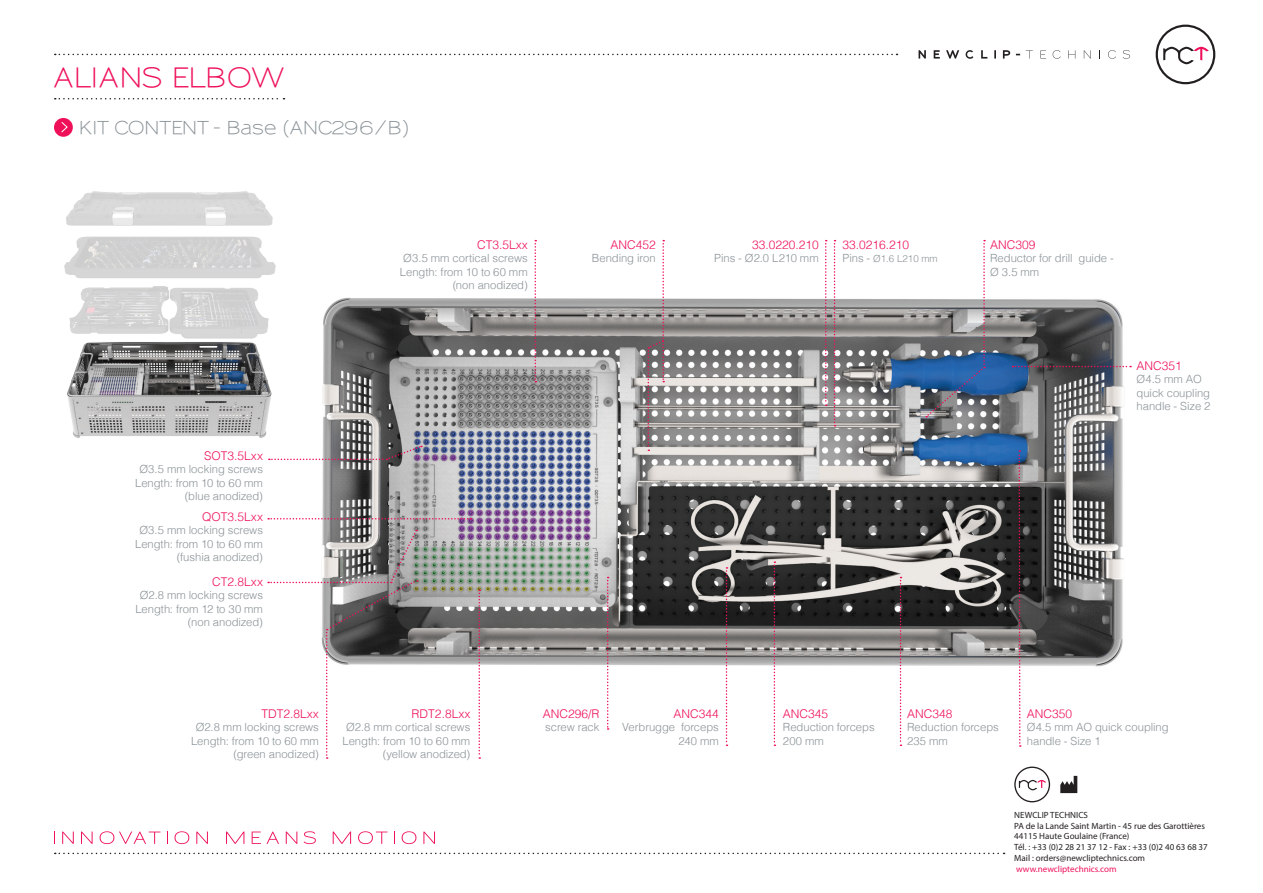
<style>
.page{position:relative;width:1263px;height:893px;background:#fff}
.page>*{position:absolute;margin:0;border:0;box-sizing:border-box;transform-origin:0 0}
.t1{font:600 27px "Sansumi";letter-spacing:-.025em;color:#ee1059}
.t2{font:600 18px "Sansumi";letter-spacing:-.045em;color:#8a9297}
.TITRE_LEGENDES{font:300 12px "Helvetica";color:#ee1059}
.TITRE_LEGENDES-2{font:300 11.25px/13.5px "Helvetica";color:#8a9297}
.TEXTE_LEGENDES{font:300 11.25px/13.5px "Helvetica";letter-spacing:-.005em;color:#8a9297}
.TEXTE_LEGENDES-2{font:300 9.75px "Helvetica";color:#8a9297}
.t3{font:9px/10.8px "Myriad Pro";color:#231f20}
.t4{font:9px "Myriad Pro";color:#ee1059}
.s1{font-size:11.25px}
</style>
<div class="page">
<img style="left:305px;top:239px;width:827px;height:477px">
<img style="left:67px;top:282px;width:273px;height:163px">
<svg style="left:64px;top:191px;width:284px;height:91px"></svg>
<svg style="left:64px;top:278px;width:208px;height:62px;fill:#d7d7d7"></svg>
<svg style="left:55px;top:54px;width:842px;height:1px"></svg>
<svg style="left:55px;top:853px;width:949px;height:1px"></svg>
<svg style="left:55px;top:98px;width:229px;height:1px"></svg>
<svg style="left:1156px;top:25px;width:59px;height:59px"></svg>
<svg style="left:1014px;top:767px;width:36px;height:35px"></svg>
<svg style="left:1026px;top:50px;width:7px;height:9px"></svg>
<svg style="left:1040px;top:50px;width:6px;height:9px"></svg>
<svg style="left:1053px;top:50px;width:8px;height:9px"></svg>
<svg style="left:1068px;top:50px;width:7px;height:9px"></svg>
<svg style="left:1084px;top:50px;width:7px;height:9px"></svg>
<svg style="left:1108px;top:50px;width:8px;height:9px"></svg>
<svg style="left:1123px;top:50px;width:7px;height:9px"></svg>
<svg style="left:934px;top:50px;width:6px;height:9px"></svg>
<svg style="left:981px;top:50px;width:6px;height:9px"></svg>
<svg style="left:994px;top:50px;width:2px;height:9px"></svg>
<svg style="left:1003px;top:50px;width:7px;height:9px"></svg>
<svg style="left:918px;top:50px;width:8px;height:9px"></svg>
<svg style="left:946px;top:50px;width:13px;height:9px"></svg>
<svg style="left:966px;top:50px;width:7px;height:9px"></svg>
<svg style="left:54px;top:832px;width:1px;height:12px"></svg>
<svg style="left:62px;top:832px;width:12px;height:12px"></svg>
<svg style="left:81px;top:832px;width:12px;height:12px"></svg>
<svg style="left:100px;top:831px;width:60px;height:13px"></svg>
<svg style="left:167px;top:832px;width:1px;height:12px"></svg>
<svg style="left:175px;top:831px;width:14px;height:13px"></svg>
<svg style="left:196px;top:832px;width:12px;height:12px"></svg>
<svg style="left:226px;top:832px;width:18px;height:12px"></svg>
<svg style="left:252px;top:832px;width:27px;height:12px"></svg>
<svg style="left:286px;top:832px;width:11px;height:12px"></svg>
<svg style="left:304px;top:831px;width:12px;height:13px"></svg>
<svg style="left:333px;top:832px;width:18px;height:12px"></svg>
<svg style="left:358px;top:831px;width:30px;height:13px"></svg>
<svg style="left:394px;top:832px;width:1px;height:12px"></svg>
<svg style="left:402px;top:831px;width:14px;height:13px"></svg>
<svg style="left:423px;top:832px;width:12px;height:12px"></svg>
<svg style="left:1060px;top:776px;width:17px;height:17px"></svg>
<div style="left:54px;top:118px;width:19px;height:19px;background:#ee1059;border-radius:50%"></div>
<svg style="left:61px;top:122px;width:7px;height:11px"></svg>
<svg style="left:726px;top:567px;width:1px;height:179px"></svg>
<svg style="left:607px;top:577px;width:2px;height:153px"></svg>
<svg style="left:478px;top:589px;width:2px;height:170px"></svg>
<svg style="left:774px;top:561px;width:1px;height:185px"></svg>
<svg style="left:900px;top:577px;width:1px;height:169px"></svg>
<svg style="left:834px;top:240px;width:1px;height:186px"></svg>
<svg style="left:925px;top:240px;width:60px;height:178px"></svg>
<svg style="left:825px;top:240px;width:2px;height:166px"></svg>
<svg style="left:534px;top:240px;width:2px;height:142px"></svg>
<svg style="left:647px;top:240px;width:17px;height:211px"></svg>
<svg style="left:1018px;top:450px;width:3px;height:297px"></svg>
<svg style="left:1012px;top:366px;width:119px;height:1px"></svg>
<svg style="left:269px;top:445px;width:153px;height:15px"></svg>
<svg style="left:268px;top:518px;width:203px;height:1px"></svg>
<svg style="left:268px;top:530px;width:150px;height:229px"></svg>
<h1 class="t1" style="left:54px;top:64px;width:232px">ALIANS ELBOW</h1>
<p class="t2" style="left:78px;top:118px;width:334px">KIT CONTENT - Base (ANC296/B)</p>
<p class="TITRE_LEGENDES" style="left:204px;top:445px;width:60px">SOT3.5Lxx</p>
<p class="TITRE_LEGENDES-2" style="left:139px;top:462px;width:125px">Ø3.5 mm locking screws</p>
<p class="TITRE_LEGENDES-2" style="left:135px;top:475px;width:129px">Length: from 10 to 60 mm</p>
<p class="TITRE_LEGENDES-2" style="left:185px;top:489px;width:80px">(blue anodized)</p>
<p class="TITRE_LEGENDES" style="left:202px;top:506px;width:62px">QOT3.5Lxx</p>
<p class="TITRE_LEGENDES-2" style="left:139px;top:523px;width:125px">Ø3.5 mm locking screws</p>
<p class="TITRE_LEGENDES-2" style="left:135px;top:536px;width:129px">Length: from 10 to 60 mm</p>
<p class="TITRE_LEGENDES-2" style="left:177px;top:550px;width:88px">(fushia anodized)</p>
<p class="TITRE_LEGENDES" style="left:212px;top:571px;width:52px">CT2.8Lxx</p>
<p class="TITRE_LEGENDES-2" style="left:140px;top:587px;width:125px">Ø2.8 mm locking screws</p>
<p class="TITRE_LEGENDES-2" style="left:135px;top:601px;width:129px">Length: from 12 to 30 mm</p>
<p class="TITRE_LEGENDES-2" style="left:188px;top:614px;width:77px">(non anodized)</p>
<p class="TITRE_LEGENDES" style="left:477px;top:234px;width:52px">CT3.5Lxx</p>
<p class="TITRE_LEGENDES-2" style="left:403px;top:250px;width:126px">Ø3.5 mm cortical screws</p>
<p class="TITRE_LEGENDES-2" style="left:400px;top:264px;width:129px">Length: from 10 to 60 mm</p>
<p class="TITRE_LEGENDES-2" style="left:453px;top:277px;width:77px">(non anodized)</p>
<p class="TITRE_LEGENDES" style="left:610px;top:234px;width:47px">ANC452</p>
<p class="TEXTE_LEGENDES" style="left:592px;top:250px;width:65px">Bending iron</p>
<p class="TITRE_LEGENDES" style="left:752px;top:234px;width:68px">33.0220.210</p>
<p class="TEXTE_LEGENDES" style="left:714px;top:250px;width:106px">Pins - Ø2.0 L210 mm</p>
<p class="TITRE_LEGENDES" style="left:842px;top:234px;width:68px">33.0216.210</p>
<p class="TEXTE_LEGENDES-2" style="left:842px;top:250px;width:97px"><span class="s1">Pins -</span> Ø1.6 L210 mm</p>
<p class="TITRE_LEGENDES" style="left:990px;top:234px;width:47px">ANC309</p>
<p class="TITRE_LEGENDES-2" style="left:990px;top:250px;width:125px">Reductor for drill guide -<br>Ø 3.5 mm</p>
<p class="TITRE_LEGENDES" style="left:1136px;top:355px;width:47px">ANC351</p>
<p class="TEXTE_LEGENDES" style="left:1136px;top:372px;width:75px">Ø4.5 mm AO quick coupling handle - Size 2</p>
<p class="TITRE_LEGENDES" style="left:262px;top:703px;width:59px">TDT2.8Lxx</p>
<p class="TITRE_LEGENDES-2" style="left:196px;top:719px;width:125px">Ø2.8 mm locking screws</p>
<p class="TITRE_LEGENDES-2" style="left:191px;top:733px;width:129px">Length: from 10 to 60 mm</p>
<p class="TITRE_LEGENDES-2" style="left:233px;top:746px;width:87px">(green anodized)</p>
<p class="TITRE_LEGENDES" style="left:412px;top:703px;width:60px">RDT2.8Lxx</p>
<p class="TITRE_LEGENDES-2" style="left:346px;top:719px;width:126px">Ø2.8 mm cortical screws</p>
<p class="TITRE_LEGENDES-2" style="left:342px;top:733px;width:129px">Length: from 10 to 60 mm</p>
<p class="TITRE_LEGENDES-2" style="left:383px;top:746px;width:89px">(yellow anodized)</p>
<p class="TITRE_LEGENDES" style="left:543px;top:703px;width:58px">ANC296/R</p>
<p class="TEXTE_LEGENDES" style="left:545px;top:719px;width:56px">screw rack</p>
<p class="TITRE_LEGENDES" style="left:673px;top:703px;width:47px">ANC344</p>
<p class="TEXTE_LEGENDES" style="left:622px;top:719px;width:98px;text-align:right">Verbrugge forceps<br>240 mm</p>
<p class="TITRE_LEGENDES" style="left:783px;top:703px;width:47px">ANC345</p>
<p class="TEXTE_LEGENDES" style="left:783px;top:719px;width:93px">Reduction forceps<br>200 mm</p>
<p class="TITRE_LEGENDES" style="left:907px;top:703px;width:47px">ANC348</p>
<p class="TEXTE_LEGENDES" style="left:907px;top:719px;width:93px">Reduction forceps<br>235 mm</p>
<p class="TITRE_LEGENDES" style="left:1027px;top:703px;width:47px">ANC350</p>
<p class="TEXTE_LEGENDES" style="left:1027px;top:719px;width:143px">Ø4.5 mm AO quick coupling handle - Size 1</p>
<p class="t3" style="left:1014px;top:809px;width:195px">NEWCLIP TECHNICS<br>PA de la Lande Saint Martin - 45 rue des Garottières 44115 Haute Goulaine (France)<br>Tél. : +33 (0)2 28 21 37 12 - Fax : +33 (0)2 40 63 68 37<br>Mail : orders@newcliptechnics.com</p>
<p class="t4" style="left:1016px;top:863px;width:102px">www.newcliptechnics.com</p>
</div>
